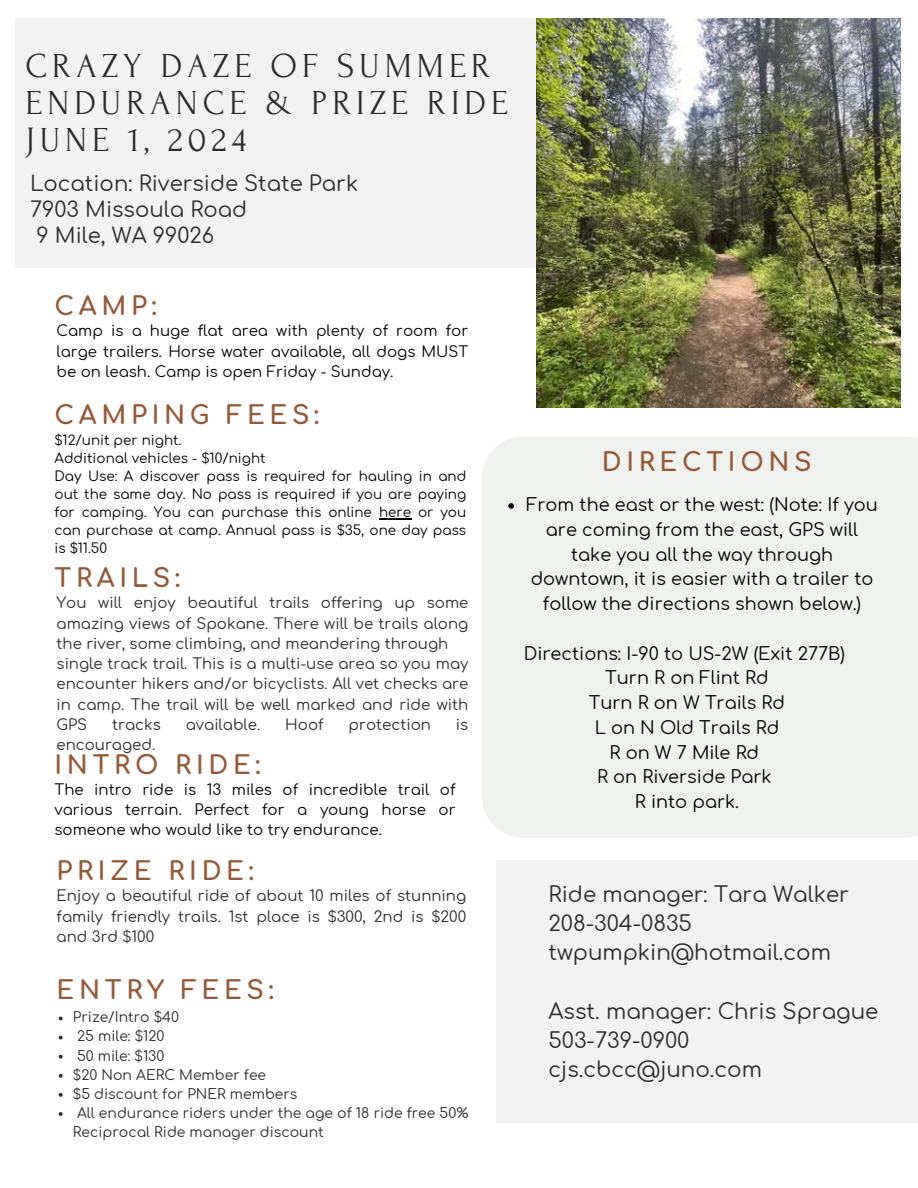
<style>
.page{position:relative;width:918px;height:1188px;background:#fff}
.page>*{position:absolute;margin:0;border:0;box-sizing:border-box;transform-origin:0 0}
.t1{font:35.1px/37.2px "Forum";letter-spacing:.14em;color:#2b2b2b}
.t2{font:700 25.35px "Comfortaa";letter-spacing:.185em;color:#955937}
.t3{font:21.45px/29.2px "Comfortaa";color:#2b2b2b}
.t4{font:21.3px "Comfortaa";color:#2b2b2b}
.t5{font:17.7px/24.8px "Comfortaa";color:#000;text-align:center}
.t6{font:15px/20.2px "Comfortaa";color:#2b2b2b;text-align:justify}
.t7{font:15px/20.2px "Comfortaa";color:#000;text-align:justify}
.t8{font:13.95px/19px "Comfortaa";color:#2b2b2b}
.t9{font:13.5px/18px "Comfortaa";color:#000;text-align:justify}
</style>
<div class="page">
<div style="left:16px;top:18px;width:599px;height:250px;background:#f2f2f2"></div>
<img style="left:537px;top:18px;width:363px;height:389px">
<div style="left:482px;top:436px;width:436px;height:402px;background:#eff1ef"></div>
<div style="left:496px;top:860px;width:422px;height:262px;background:#f2f2f2"></div>
<hr style="left:379px;top:519px;width:32px;height:1px;background:#000">
<svg style="left:59px;top:1017px;width:4px;height:3px"></svg>
<svg style="left:59px;top:1036px;width:4px;height:3px"></svg>
<svg style="left:59px;top:1055px;width:4px;height:4px"></svg>
<svg style="left:59px;top:1074px;width:4px;height:4px"></svg>
<svg style="left:59px;top:1093px;width:4px;height:4px"></svg>
<svg style="left:59px;top:1112px;width:4px;height:4px"></svg>
<svg style="left:508px;top:503px;width:6px;height:6px"></svg>
<p class="t1" style="left:25px;top:48px;width:484px">CRAZY DAZE OF SUMMER<br>ENDURANCE &amp; PRIZE RIDE</p>
<p class="t1" style="left:25px;top:122px;width:222px">JUNE 1, 2024</p>
<p class="t4" style="left:30px;top:172px;width:329px">Location: Riverside State Park</p>
<p class="t4" style="left:30px;top:198px;width:219px">7903 Missoula Road</p>
<p class="t4" style="left:36px;top:224px;width:179px">9 Mile, WA 99026</p>
<p class="t2" style="left:55px;top:293px;width:104px">CAMP:</p>
<p class="t7" style="left:57px;top:321px;width:413px">Camp is a huge flat area with plenty of room for large trailers. Horse water available, all dogs MUST be on leash. Camp is open Friday - Sunday.</p>
<p class="t2" style="left:55px;top:402px;width:266px">CAMPING FEES:</p>
<p class="t9" style="left:55px;top:432px;width:129px">$12/unit per night.</p>
<p class="t9" style="left:55px;top:450px;width:213px">Additional vehicles - $10/night</p>
<p class="t9" style="left:55px;top:468px;width:413px">Day Use: A discover pass is required for hauling in and out the same day. No pass is required if you are paying for camping. You can purchase this online here or you can purchase at camp. Annual pass is $35, one day pass is $11.50</p>
<p class="t2" style="left:55px;top:565px;width:127px">TRAILS:</p>
<p class="t6" style="left:57px;top:593px;width:413px">You will enjoy beautiful trails offering up some amazing views of Spokane. There will be trails along the river, some climbing, and meandering through</p>
<p class="t6" style="left:57px;top:654px;width:413px">single track trail. This is a multi-use area so you may encounter hikers and/or bicyclists. All vet checks are in camp. The trail will be well marked and ride with GPS</p>
<p class="t6" style="left:112px;top:715px;width:50px">tracks</p>
<p class="t6" style="left:186px;top:715px;width:76px">available.</p>
<p class="t6" style="left:285px;top:715px;width:40px">Hoof</p>
<p class="t6" style="left:349px;top:715px;width:84px">protection</p>
<p class="t6" style="left:456px;top:715px;width:14px">is</p>
<p class="t6" style="left:57px;top:735px;width:100px">encouraged.</p>
<p class="t2" style="left:55px;top:751px;width:208px">INTRO RIDE:</p>
<p class="t7" style="left:55px;top:780px;width:403px">The intro ride is 13 miles of incredible trail of various terrain. Perfect for a young horse or someone who would like to try endurance.</p>
<p class="t2" style="left:57px;top:858px;width:199px">PRIZE RIDE:</p>
<p class="t6" style="left:57px;top:886px;width:411px">Enjoy a beautiful ride of about 10 miles of stunning family friendly trails. 1st place is $300, 2nd is $200 and 3rd $100</p>
<p class="t2" style="left:57px;top:977px;width:219px">ENTRY FEES:</p>
<p class="t8" style="left:73px;top:1008px;width:108px">Prize/Intro $40</p>
<p class="t8" style="left:77px;top:1027px;width:89px">25 mile: $120</p>
<p class="t8" style="left:77px;top:1046px;width:89px">50 mile: $130</p>
<p class="t8" style="left:73px;top:1066px;width:195px">$20 Non AERC Member fee</p>
<p class="t8" style="left:73px;top:1085px;width:226px">$5 discount for PNER members</p>
<p class="t8" style="left:73px;top:1104px;width:397px">All endurance riders under the age of 18 ride free 50%<br>Reciprocal Ride manager discount</p>
<p class="t2" style="left:602px;top:449px;width:212px">DIRECTIONS</p>
<p class="t5" style="left:526px;top:493px;width:353px">From the east or the west: (Note: If you are coming from the east, GPS will take you all the way through downtown, it is easier with a trailer to follow the directions shown below.)</p>
<p class="t5" style="left:524px;top:641px;width:323px">Directions: I-90 to US-2W (Exit 277B)</p>
<p class="t5" style="left:605px;top:666px;width:165px">Turn R on Flint Rd</p>
<p class="t5" style="left:589px;top:691px;width:198px">Turn R on W Trails Rd</p>
<p class="t5" style="left:595px;top:716px;width:186px">L on N Old Trails Rd</p>
<p class="t5" style="left:610px;top:740px;width:151px">R on W 7 Mile Rd</p>
<p class="t5" style="left:597px;top:765px;width:176px">R on Riverside Park</p>
<p class="t5" style="left:635px;top:790px;width:106px">R into park.</p>
<p class="t3" style="left:548px;top:880px;width:302px">Ride manager: Tara Walker</p>
<p class="t3" style="left:548px;top:910px;width:145px">208-304-0835</p>
<p class="t3" style="left:548px;top:939px;width:284px">twpumpkin@hotmail.com</p>
<p class="t3" style="left:548px;top:997px;width:331px">Asst. manager: Chris Sprague<br>503-739-0900</p>
<p class="t3" style="left:548px;top:1056px;width:215px">cjs.cbcc@juno.com</p>
</div>
